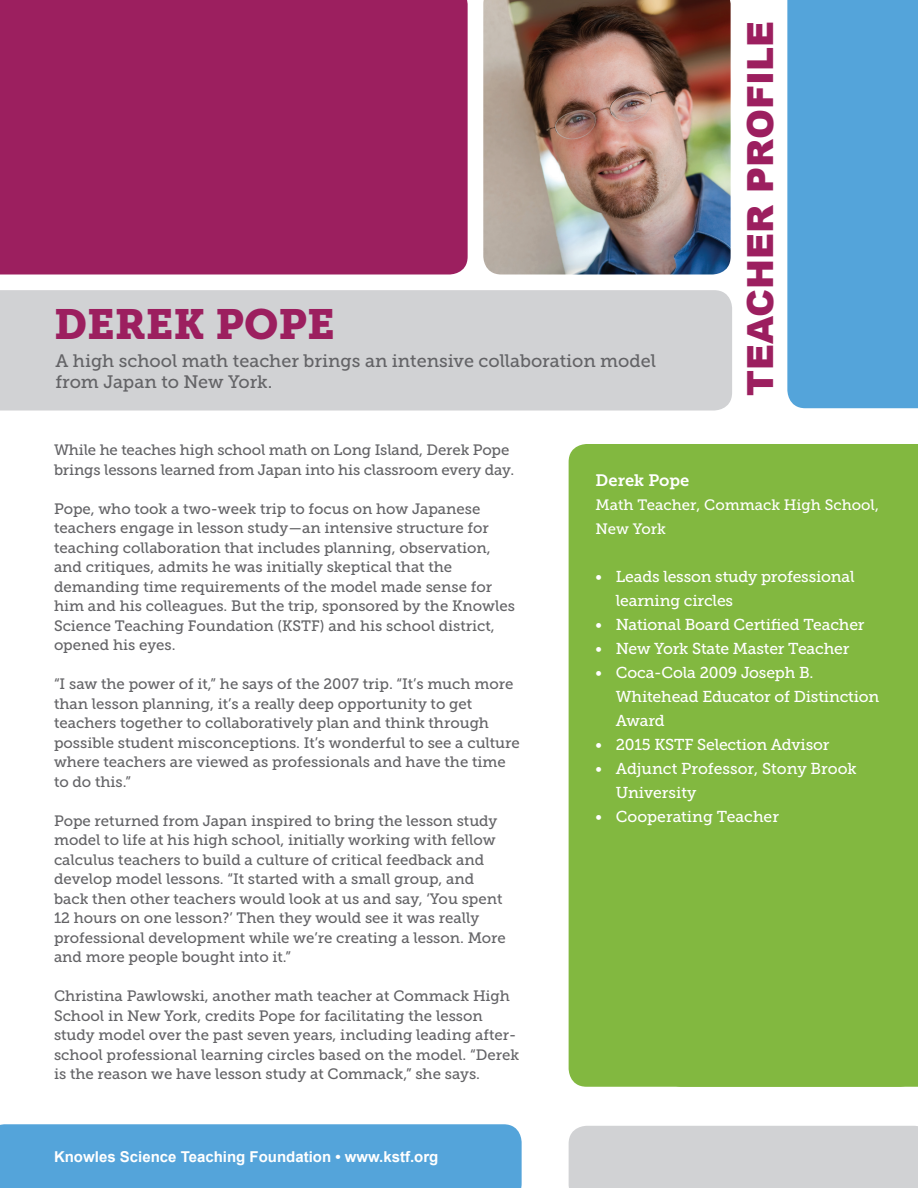
<style>
.page{position:relative;width:918px;height:1188px;background:#fff}
.page>*{position:absolute;margin:0;border:0;box-sizing:border-box;transform-origin:0 0}
.t1{font:42px "Museo Slab 900";color:#9c1f5f}
.t2{font:900 36px "Arial";color:#9c1f5f}
.t3{font:18px/21.6px "Museo Slab 500";color:#636366}
.t4{font:16.5px "Museo Slab 700";color:#fff}
.t5{font:15.75px/24px "Museo Slab 500";letter-spacing:-.01em;color:#fff}
.t6{font:15px/19.5px "Museo Slab 500";color:#636366}
.t7{font:700 15px "Arial";color:#fff}
.t8{font:15px/24px "Museo Slab 500";color:#fff}
</style>
<div class="page">
<div style="left:0;top:290px;width:732px;height:121px;background:#d1d2d4"></div>
<div style="left:0;top:0;width:468px;height:274px;background:#9c1f5f"></div>
<div style="left:0;top:1124px;width:522px;height:64px;background:#54a4da"></div>
<div style="left:569px;top:444px;width:349px;height:643px;background:#82b840;border-radius:18px"></div>
<div style="left:569px;top:1126px;width:349px;height:62px;background:#d1d2d4"></div>
<img style="left:483px;top:0;width:248px;height:274px">
<div style="left:787px;top:0;width:131px;height:408px;background:#54a4da"></div>
<h1 class="t1" style="left:54px;top:300px;width:282px">DEREK POPE</h1>
<p class="t3" style="left:56px;top:350px;width:602px">A high school math teacher brings an intensive collaboration model from Japan to New York.</p>
<h2 class="t2" style="left:734px;top:396px;width:376px;rotate:-90deg">TEACHER PROFILE</h2>
<p class="t6" style="left:54px;top:440px;width:462px">While he teaches high school math on Long Island, Derek Pope brings lessons learned from Japan into his classroom every day.</p>
<p class="t6" style="left:54px;top:499px;width:462px">Pope, who took a two-week trip to focus on how Japanese teachers engage in lesson study—an intensive structure for teaching collaboration that includes planning, observation, and critiques, admits he was initially skeptical that the demanding time requirements of the model made sense for him and his colleagues. But the trip, sponsored by the Knowles Science Teaching Foundation (KSTF) and his school district, opened his eyes.</p>
<p class="t6" style="left:54px;top:674px;width:467px">“I saw the power of it,” he says of the 2007 trip. “It’s much more than lesson planning, it’s a really deep opportunity to get teachers together to collaboratively plan and think through possible student misconceptions. It’s wonderful to see a culture where teachers are viewed as professionals and have the time to do this.”</p>
<p class="t6" style="left:54px;top:811px;width:453px">Pope returned from Japan inspired to bring the lesson study model to life at his high school, initially working with fellow calculus teachers to build a culture of critical feedback and develop model lessons. “It started with a small group, and back then other teachers would look at us and say, ‘You spent 12 hours on one lesson?’ Then they would see it was really professional development while we’re creating a lesson. More and more people bought into it.”</p>
<p class="t6" style="left:54px;top:986px;width:467px">Christina Pawlowski, another math teacher at Commack High School in New York, credits Pope for facilitating the lesson study model over the past seven years, including leading after&shy;school professional learning circles based on the model. “Derek is the reason we have lesson study at Commack,” she says.</p>
<p class="t7" style="left:54px;top:1146px;width:386px">Knowles Science Teaching Foundation • www.kstf.org</p>
<p class="t4" style="left:596px;top:471px;width:95px">Derek Pope</p>
<p class="t8" style="left:596px;top:493px;width:285px">Math Teacher, Commack High School,<br>New York</p>
<p class="t5" style="left:616px;top:565px;width:240px;text-indent:-20px">• Leads lesson study professional learning circles</p>
<p class="t5" style="left:596px;top:613px;width:271px">• National Board Certified Teacher</p>
<p class="t5" style="left:596px;top:637px;width:255px">• New York State Master Teacher</p>
<p class="t5" style="left:616px;top:661px;width:265px;text-indent:-20px">• Coca-Cola 2009 Joseph B.<br>Whitehead Educator of Distinction<br>Award</p>
<p class="t5" style="left:596px;top:733px;width:235px">• 2015 KSTF Selection Advisor</p>
<p class="t5" style="left:616px;top:757px;width:242px;text-indent:-20px">• Adjunct Professor, Stony Brook<br>University</p>
<p class="t5" style="left:596px;top:805px;width:185px">• Cooperating Teacher</p>
</div>
